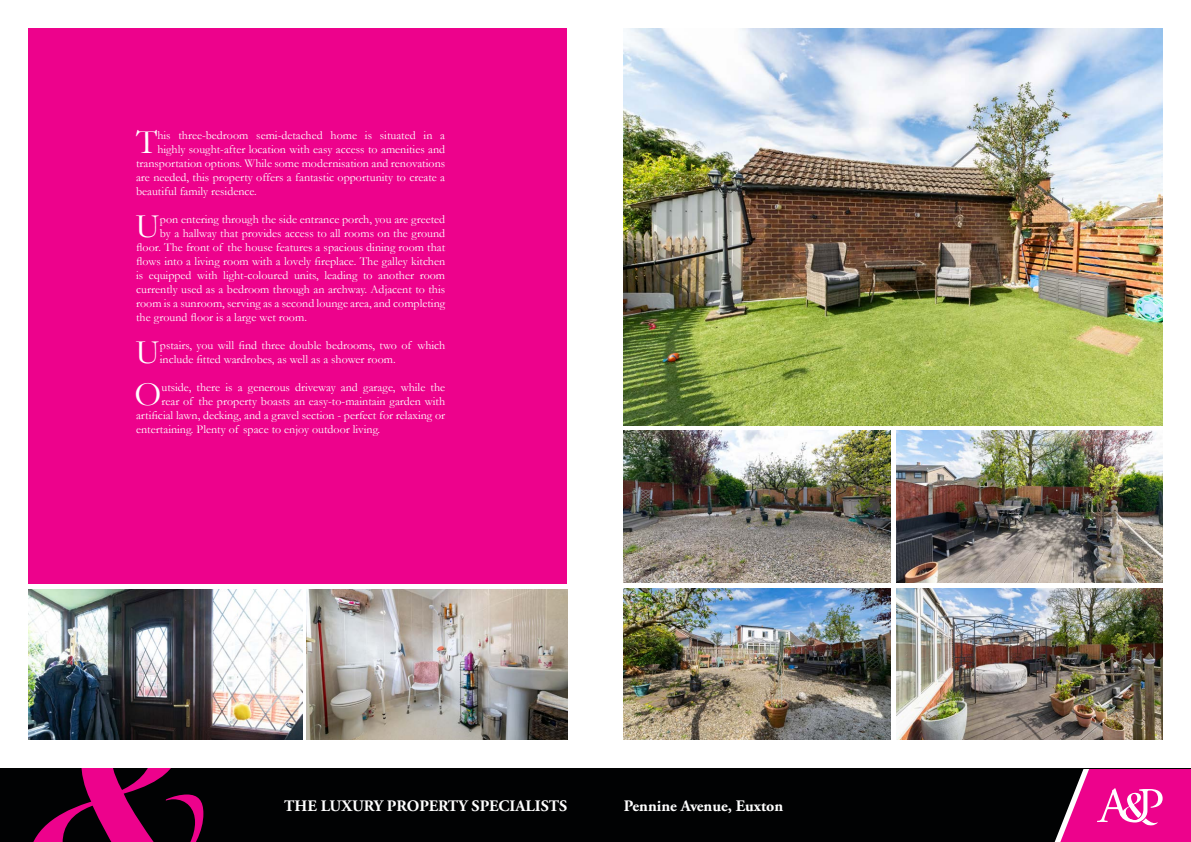
<style>
.page{position:relative;width:1191px;height:842px;background:#fff}
.page>*{position:absolute;margin:0;border:0;box-sizing:border-box;transform-origin:0 0}
.t1{font:34.5px "Garamond";color:#fff}
.t2{font:700 16px "Adobe Garamond Pro";color:#fff}
.t3{font:12px/14px "Garamond";color:#fff}
</style>
<div class="page">
<div style="left:0;top:769px;width:1191px;height:73px;background:#010203"></div>
<svg style="left:33px;top:769px;width:171px;height:73px"></svg>
<svg style="left:1054px;top:769px;width:137px;height:73px;background:#d51e89"></svg>
<img style="left:28px;top:590px;width:274px;height:150px">
<div style="left:28px;top:28px;width:539px;height:556px;background:#ed028c"></div>
<img style="left:624px;top:28px;width:538px;height:397px">
<img style="left:896px;top:588px;width:266px;height:152px">
<img style="left:624px;top:588px;width:266px;height:152px">
<img style="left:896px;top:431px;width:266px;height:152px">
<img style="left:624px;top:431px;width:266px;height:152px">
<img style="left:306px;top:590px;width:261px;height:150px">
<p class="t1" style="left:136px;top:119px;width:23px">T</p>
<p class="t3" style="left:157px;top:128px;width:289px">his three-bedroom semi-detached home is situated in a</p>
<p class="t3" style="left:157px;top:142px;width:289px">highly sought-after location with easy access to amenities and</p>
<p class="t3" style="left:136px;top:156px;width:310px">transportation options. While some modernisation and renovations</p>
<p class="t3" style="left:136px;top:170px;width:310px">are needed, this property offers a fantastic opportunity to create a</p>
<p class="t3" style="left:136px;top:184px;width:122px">beautiful family residence.</p>
<p class="t1" style="left:135px;top:203px;width:26px">U</p>
<p class="t3" style="left:160px;top:212px;width:287px">pon entering through the side entrance porch, you are greeted</p>
<p class="t3" style="left:160px;top:226px;width:287px">by a hallway that provides access to all rooms on the ground</p>
<p class="t3" style="left:136px;top:240px;width:310px">floor. The front of the house features a spacious dining room that</p>
<p class="t3" style="left:136px;top:254px;width:310px">flows into a living room with a lovely fireplace. The galley kitchen</p>
<p class="t3" style="left:136px;top:268px;width:310px">is equipped with light-coloured units, leading to another room</p>
<p class="t3" style="left:136px;top:282px;width:310px">currently used as a bedroom through an archway. Adjacent to this</p>
<p class="t3" style="left:136px;top:296px;width:310px">room is a sunroom, serving as a second lounge area, and completing</p>
<p class="t3" style="left:136px;top:310px;width:172px">the ground floor is a large wet room.</p>
<p class="t1" style="left:135px;top:329px;width:26px">U</p>
<p class="t3" style="left:160px;top:338px;width:287px">pstairs, you will find three double bedrooms, two of which include fitted wardrobes, as well as a shower room.</p>
<p class="t1" style="left:134px;top:371px;width:28px">O</p>
<p class="t3" style="left:161px;top:380px;width:285px">utside, there is a generous driveway and garage, while the</p>
<p class="t3" style="left:161px;top:394px;width:285px">rear of the property boasts an easy-to-maintain garden with</p>
<p class="t3" style="left:136px;top:408px;width:310px">artificial lawn, decking, and a gravel section - perfect for relaxing or</p>
<p class="t3" style="left:136px;top:422px;width:245px">entertaining. Plenty of space to enjoy outdoor living.</p>
<p class="t2" style="left:284px;top:797px;width:284px">THE LUXURY PROPERTY SPECIALISTS</p>
<p class="t2" style="left:624px;top:797px;width:161px">Pennine Avenue, Euxton</p>
</div>
